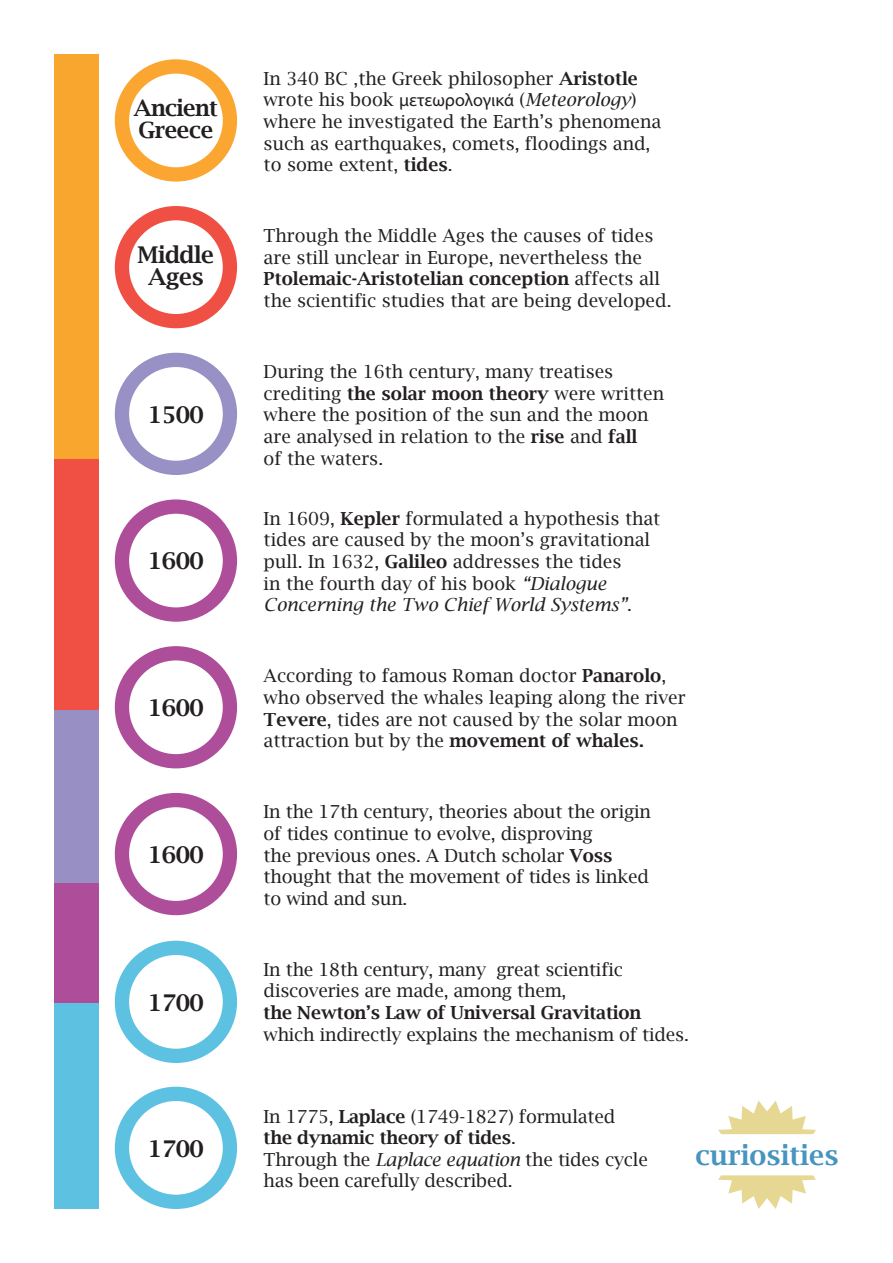
<style>
.page{position:relative;width:893px;height:1263px;background:#fff}
.page>*{position:absolute;margin:0;border:0;box-sizing:border-box;transform-origin:0 0}
.t1{font:600 27.3px "Lucida Bright";color:#4794c0}
.t2{font:600 23.1px/21.9px "Lucida Bright";letter-spacing:-.02em;color:#231f20;text-align:center}
.t3{font:600 22.5px/21.9px "Lucida Bright";letter-spacing:-.03em;color:#231f20}
.t4{font:18px/21.6px "Lucida Bright";color:#231f20}
.s1{font-weight:600}
.s2{font-family:"Myriad Pro"}
.s3{font-style:italic}
</style>
<div class="page">
<div style="left:116px;top:60px;width:120px;height:121px;background:#faa631;border-radius:50%"></div>
<div style="left:115px;top:59px;width:122px;height:123px;border:2px solid #faa631;border-radius:50%"></div>
<div style="left:129px;top:74px;width:94px;height:93px;background:#fff;border-radius:50%"></div>
<div style="left:116px;top:941px;width:120px;height:121px;background:#5dc1e1;border-radius:50%"></div>
<div style="left:115px;top:941px;width:122px;height:122px;border:2px solid #5dc1e1;border-radius:50%"></div>
<div style="left:129px;top:955px;width:94px;height:94px;background:#fff;border-radius:50%"></div>
<div style="left:116px;top:1087px;width:120px;height:121px;background:#5dc1e1;border-radius:50%"></div>
<div style="left:115px;top:1087px;width:122px;height:122px;border:2px solid #5dc1e1;border-radius:50%"></div>
<div style="left:129px;top:1101px;width:94px;height:94px;background:#fff;border-radius:50%"></div>
<div style="left:116px;top:207px;width:120px;height:121px;background:#ef5043;border-radius:50%"></div>
<div style="left:115px;top:206px;width:122px;height:122px;border:2px solid #ef5043;border-radius:50%"></div>
<div style="left:129px;top:220px;width:94px;height:94px;background:#fff;border-radius:50%"></div>
<div style="left:116px;top:353px;width:120px;height:121px;background:#9891c5;border-radius:50%"></div>
<div style="left:115px;top:353px;width:122px;height:122px;border:2px solid #988fc5;border-radius:50%"></div>
<div style="left:129px;top:367px;width:94px;height:94px;background:#fff;border-radius:50%"></div>
<div style="left:116px;top:500px;width:120px;height:121px;background:#ae4d99;border-radius:50%"></div>
<div style="left:115px;top:499px;width:122px;height:123px;border:2px solid #ae4d99;border-radius:50%"></div>
<div style="left:129px;top:514px;width:94px;height:93px;background:#fff;border-radius:50%"></div>
<div style="left:116px;top:647px;width:120px;height:121px;background:#ae4d99;border-radius:50%"></div>
<div style="left:115px;top:646px;width:122px;height:122px;border:2px solid #ae4d99;border-radius:50%"></div>
<div style="left:129px;top:660px;width:94px;height:94px;background:#fff;border-radius:50%"></div>
<div style="left:116px;top:794px;width:120px;height:120px;background:#ae4d99;border-radius:50%"></div>
<div style="left:115px;top:793px;width:122px;height:122px;border:2px solid #ae4d99;border-radius:50%"></div>
<div style="left:129px;top:807px;width:94px;height:94px;background:#fff;border-radius:50%"></div>
<div style="left:54px;top:54px;width:45px;height:408px;background:#f9a62e"></div>
<div style="left:54px;top:459px;width:45px;height:254px;background:#ef5043"></div>
<div style="left:54px;top:710px;width:45px;height:174px;background:#988fc5"></div>
<div style="left:54px;top:883px;width:45px;height:120px;background:#ae4d99"></div>
<div style="left:54px;top:1004px;width:45px;height:205px;background:#5dc1e1"></div>
<svg style="left:718px;top:1100px;width:98px;height:109px"></svg>
<p class="t3" style="left:134px;top:97px;width:86px">Ancient<br>Greece</p>
<p class="t2" style="left:138px;top:244px;width:78px">Middle<br>Ages</p>
<p class="t2" style="left:148px;top:403px;width:58px">1500</p>
<p class="t2" style="left:148px;top:550px;width:58px">1600</p>
<p class="t2" style="left:148px;top:697px;width:58px">1600</p>
<p class="t2" style="left:148px;top:844px;width:58px">1600</p>
<p class="t2" style="left:148px;top:991px;width:58px">1700</p>
<p class="t2" style="left:148px;top:1137px;width:58px">1700</p>
<p class="t4" style="left:264px;top:67px;width:399px">In 340 BC ,the Greek philosopher <span class="s1">Aristotle </span>wrote his book <span class="s2">μετεωρολογικά</span> (<span class="s3">Meteorology</span>) where he investigated the Earth’s phenomena such as earthquakes, comets, floodings and, to some extent, <span class="s1">tides</span>.</p>
<p class="t4" style="left:264px;top:225px;width:409px">Through the Middle Ages the causes of tides are still unclear in Europe, nevertheless the <span class="s1">Ptolemaic-Aristotelian conception</span> affects all the scientific studies that are being developed.</p>
<p class="t4" style="left:264px;top:361px;width:402px">During the 16th century, many treatises crediting <span class="s1">the solar moon theory</span> were written where the position of the sun and the moon are analysed in relation to the <span class="s1">rise</span> and <span class="s1">fall<br></span>of the waters.</p>
<p class="t4" style="left:264px;top:508px;width:398px">In 1609, <span class="s1">Kepler</span> formulated a hypothesis that tides are caused by the moon’s gravitational pull. In 1632, <span class="s1">Galileo</span> addresses the tides<br>in the fourth day of his book <span class="s3">“Dialogue Concerning the Two Chief World Systems”</span>.</p>
<p class="t4" style="left:264px;top:665px;width:424px">According to famous Roman doctor <span class="s1">Panarolo</span>, who observed the whales leaping along the river <span class="s1">Tevere</span>, tides are not caused by the solar moon attraction but by the <span class="s1">movement of whales.</span></p>
<p class="t4" style="left:264px;top:801px;width:389px">In the 17th century, theories about the origin of tides continue to evolve, disproving</p>
<p class="t4" style="left:264px;top:844px;width:350px">the previous ones. A Dutch scholar <span class="s1">Voss</span></p>
<p class="t4" style="left:264px;top:866px;width:387px">thought that the movement of tides is linked to wind and sun.</p>
<p class="t4" style="left:264px;top:958px;width:361px">In the 18th century, many great scientific discoveries are made, among them,</p>
<p class="t4" style="left:264px;top:1002px;width:427px"><span class="s1">the Newton’s Law of Universal Gravitation </span>which indirectly explains the mechanism of tides.</p>
<p class="t4" style="left:264px;top:1105px;width:353px">In 1775, <span class="s1">Laplace</span> (1749-1827) formulated</p>
<p class="t4" style="left:264px;top:1127px;width:386px"><span class="s1">the dynamic theory of tides</span>.<br>Through the <span class="s3">Laplace equation</span> the tides cycle has been carefully described.</p>
<p class="t1" style="left:695px;top:1139px;width:145px">curiosities</p>
</div>
